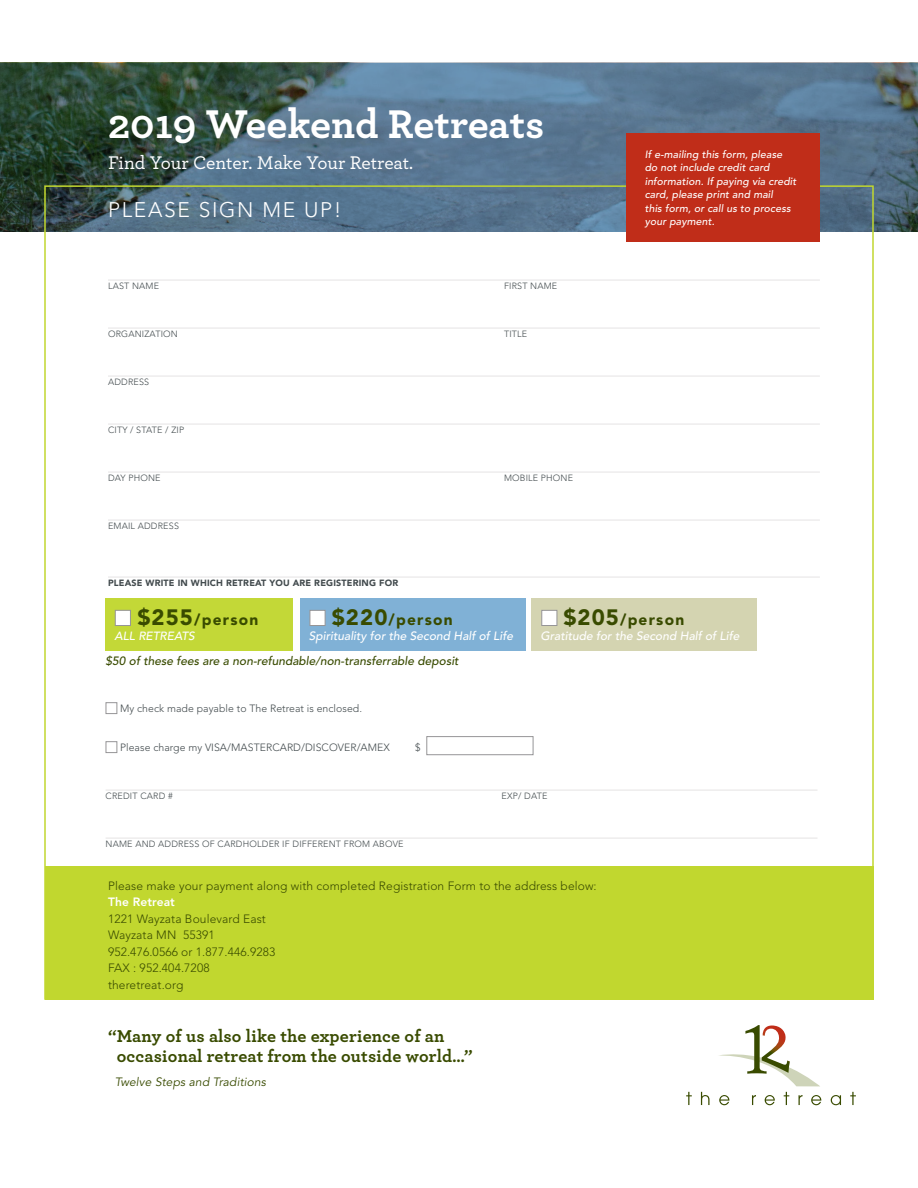
<style>
.page{position:relative;width:918px;height:1188px;background:#fff}
.page>*{position:absolute;margin:0;border:0;box-sizing:border-box;transform-origin:0 0}
.t1{font:700 42px "Archer";color:#fff}
.t2{font:300 21px "Avenir";letter-spacing:.08em;color:#fff}
.t3{font:500 19.2px "Archer";letter-spacing:-.01em;color:#fff}
.t4{font:700 18px/19.5px "Archer";letter-spacing:.01em;color:#394b00}
.t5{font:900 15.45px "Avenir";letter-spacing:.08em;color:#394b00}
.t6{font:300 12px "Avenir";letter-spacing:.01em;color:#394b00}
.t7{font:italic 500 12px "Avenir";color:#fff}
.t8{font:italic 500 12px "Avenir";color:#394b00}
.t9{font:italic 12px "Avenir";letter-spacing:.01em;color:#394b00}
.t10{font:800 12px "Avenir";letter-spacing:.01em;color:#fff}
.t11{font:italic 500 11.85px "Avenir";color:#fff}
.t12{font:italic 500 10.5px/13.5px "Avenir";letter-spacing:.01em;color:#fff}
.t13{font:300 10.5px "Avenir";letter-spacing:.005em;color:#434b4e}
.t14{font:300 9px "Avenir";letter-spacing:.02em;color:#434b4e}
.t15{font:900 9px "Avenir";letter-spacing:.02em;color:#434b4e}
.s1{font-size:22.05px}
</style>
<div class="page">
<svg style="left:0;top:63px;width:918px;height:168px;background:#4e6a77"></svg>
<hr style="left:108px;top:280px;width:712px;height:1px;background:#e5e3e4">
<hr style="left:108px;top:328px;width:712px;height:1px;background:#e5e3e4">
<hr style="left:108px;top:376px;width:712px;height:1px;background:#e5e3e4">
<hr style="left:108px;top:424px;width:712px;height:1px;background:#e5e3e4">
<hr style="left:108px;top:472px;width:712px;height:1px;background:#e5e3e4">
<hr style="left:108px;top:520px;width:712px;height:1px;background:#e5e3e4">
<hr style="left:108px;top:577px;width:712px;height:1px;background:#e5e3e4">
<hr style="left:106px;top:790px;width:712px;height:1px;background:#e5e3e4">
<hr style="left:106px;top:838px;width:712px;height:1px;background:#e5e3e4">
<div style="left:106px;top:702px;width:11px;height:12px;border:1px solid #969597"></div>
<div style="left:106px;top:741px;width:11px;height:12px;border:1px solid #969597"></div>
<div style="left:426px;top:736px;width:107px;height:19px;border:1px solid #969597"></div>
<div style="left:45px;top:866px;width:829px;height:134px;background:#c1d72f"></div>
<svg style="left:719px;top:1025px;width:101px;height:61px"></svg>
<svg style="left:686px;top:1092px;width:6px;height:13px"></svg>
<svg style="left:701px;top:1092px;width:9px;height:13px"></svg>
<svg style="left:719px;top:1095px;width:10px;height:10px"></svg>
<svg style="left:752px;top:1095px;width:4px;height:10px"></svg>
<svg style="left:765px;top:1095px;width:10px;height:10px"></svg>
<svg style="left:784px;top:1092px;width:5px;height:13px"></svg>
<svg style="left:799px;top:1095px;width:4px;height:10px"></svg>
<svg style="left:811px;top:1095px;width:10px;height:10px"></svg>
<svg style="left:831px;top:1095px;width:10px;height:10px"></svg>
<svg style="left:850px;top:1092px;width:6px;height:13px"></svg>
<div style="left:106px;top:598px;width:187px;height:53px;background:#c3d837"></div>
<div style="left:300px;top:598px;width:226px;height:53px;background:#7baed5"></div>
<div style="left:532px;top:598px;width:225px;height:53px;background:#d3d3ae"></div>
<div style="left:115px;top:610px;width:16px;height:16px;background:#fff;border:1px solid #969597"></div>
<div style="left:310px;top:610px;width:15px;height:16px;background:#fff;border:1px solid #969597"></div>
<div style="left:541px;top:610px;width:16px;height:16px;background:#fff;border:1px solid #969597"></div>
<div style="left:627px;top:133px;width:193px;height:109px;background:#c02d19"></div>
<p class="t1" style="left:108px;top:91px;width:438px">2019 Weekend Retreats</p>
<p class="t3" style="left:108px;top:149px;width:307px">Find Your Center. Make Your Retreat.</p>
<p class="t2" style="left:108px;top:198px;width:235px">PLEASE SIGN ME UP!</p>
<p class="t14" style="left:108px;top:281px;width:53px">LAST NAME</p>
<p class="t14" style="left:504px;top:281px;width:55px">FIRST NAME</p>
<p class="t14" style="left:108px;top:329px;width:71px">ORGANIZATION</p>
<p class="t14" style="left:504px;top:329px;width:25px">TITLE</p>
<p class="t14" style="left:108px;top:377px;width:43px">ADDRESS</p>
<p class="t14" style="left:108px;top:425px;width:78px">CITY / STATE / ZIP</p>
<p class="t14" style="left:108px;top:473px;width:54px">DAY PHONE</p>
<p class="t14" style="left:504px;top:473px;width:71px">MOBILE PHONE</p>
<p class="t14" style="left:108px;top:521px;width:73px">EMAIL ADDRESS</p>
<p class="t15" style="left:108px;top:578px;width:292px">PLEASE WRITE IN WHICH RETREAT YOU ARE REGISTERING FOR</p>
<p class="t12" style="left:645px;top:148px;width:153px">If e-mailing this form, please do not include credit card information. If paying via credit card, please print and mail<br>this form, or call us to process your payment.</p>
<p class="t5" style="left:137px;top:610px;width:122px"><span class="s1">$255</span>/person</p>
<p class="t11" style="left:114px;top:629px;width:82px">ALL RETREATS</p>
<p class="t5" style="left:332px;top:610px;width:122px"><span class="s1">$220</span>/person</p>
<p class="t7" style="left:309px;top:628px;width:206px">Spirituality for the Second Half of Life</p>
<p class="t8" style="left:106px;top:654px;width:355px">$50 of these fees are a non-refundable/non-transferrable deposit</p>
<p class="t5" style="left:563px;top:610px;width:122px"><span class="s1">$205</span>/person</p>
<p class="t7" style="left:540px;top:628px;width:200px">Gratitude for the Second Half of Life</p>
<p class="t13" style="left:120px;top:703px;width:244px">My check made payable to The Retreat is enclosed.</p>
<p class="t13" style="left:120px;top:742px;width:271px">Please charge my VISA/MASTERCARD/DISCOVER/AMEX</p>
<p class="t13" style="left:415px;top:742px;width:7px">$</p>
<p class="t14" style="left:106px;top:791px;width:69px">CREDIT CARD #</p>
<p class="t14" style="left:502px;top:791px;width:47px">EXP/ DATE</p>
<p class="t14" style="left:106px;top:839px;width:300px">NAME AND ADDRESS OF CARDHOLDER IF DIFFERENT FROM ABOVE</p>
<p class="t6" style="left:108px;top:878px;width:490px">Please make your payment along with completed Registration Form to the address below:</p>
<p class="t10" style="left:108px;top:895px;width:68px">The Retreat</p>
<p class="t6" style="left:108px;top:911px;width:159px">1221 Wayzata Boulevard East</p>
<p class="t6" style="left:108px;top:928px;width:108px">Wayzata MN 55391</p>
<p class="t6" style="left:108px;top:944px;width:169px">952.476.0566 or 1.877.446.9283</p>
<p class="t6" style="left:108px;top:961px;width:103px">FAX : 952.404.7208</p>
<p class="t6" style="left:108px;top:977px;width:77px">theretreat.org</p>
<p class="t4" style="left:117px;top:1025px;width:357px;text-indent:-9px">“Many of us also like the experience of an occasional retreat from the outside world…”</p>
<p class="t9" style="left:115px;top:1075px;width:153px">Twelve Steps and Traditions</p>
</div>
